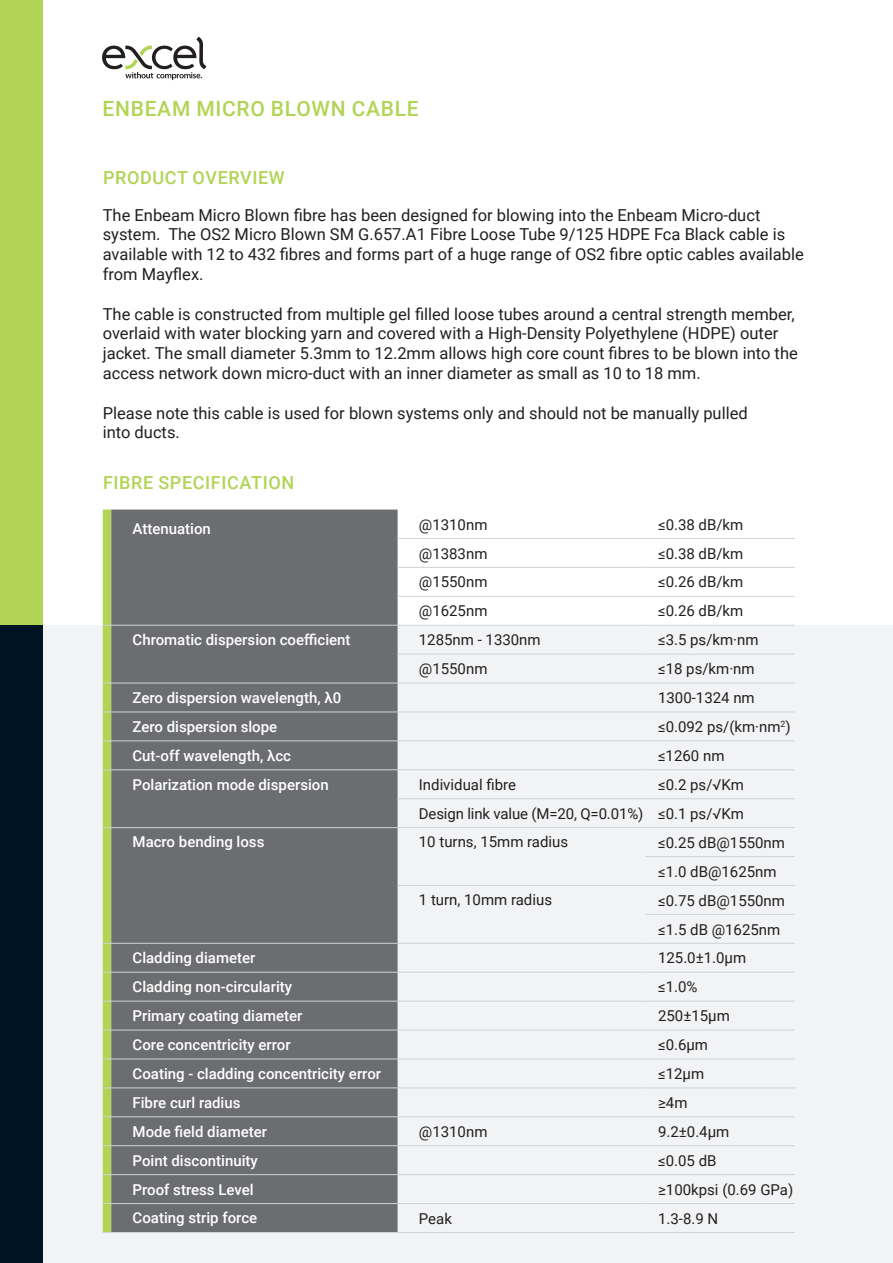
<style>
.page{position:relative;width:893px;height:1263px;background:#fff}
.page>*{position:absolute;margin:0;border:0;box-sizing:border-box;transform-origin:0 0}
.t1{font:500 21px "Roboto";letter-spacing:.035em;color:#b2d456}
.t2{font:500 18px "Roboto";letter-spacing:.035em;color:#b2d456}
.t3{font:16.5px/19.8px "Roboto";color:#231f20}
.t4{font:15px/29px "Roboto";color:#231f20}
.t5{font:500 15px "Roboto";color:#fff}
</style>
<div class="page">
<div style="left:1px;top:625px;width:892px;height:638px;background:#f2f3f4"></div>
<div style="left:0;top:0;width:43px;height:625px;background:#b2d456"></div>
<div style="left:0;top:625px;width:43px;height:638px;background:#001322"></div>
<svg style="left:102px;top:37px;width:104px;height:43px"></svg>
<div style="left:111px;top:509px;width:287px;height:723px;background:#6c6d70"></div>
<hr style="left:398px;top:538px;width:247px;height:1px;background:#d1d2d4">
<hr style="left:645px;top:538px;width:150px;height:1px;background:#d1d2d4">
<hr style="left:398px;top:567px;width:247px;height:1px;background:#d1d2d4">
<hr style="left:645px;top:567px;width:150px;height:1px;background:#d1d2d4">
<hr style="left:398px;top:596px;width:247px;height:1px;background:#d1d2d4">
<hr style="left:645px;top:596px;width:150px;height:1px;background:#d1d2d4">
<hr style="left:398px;top:683px;width:247px;height:1px;background:#d1d2d4">
<hr style="left:645px;top:683px;width:150px;height:1px;background:#d1d2d4">
<hr style="left:111px;top:712px;width:287px;height:1px;background:#d1d2d4">
<hr style="left:398px;top:712px;width:247px;height:1px;background:#d1d2d4">
<hr style="left:645px;top:712px;width:150px;height:1px;background:#d1d2d4">
<hr style="left:111px;top:740px;width:287px;height:1px;background:#d1d2d4">
<hr style="left:398px;top:740px;width:247px;height:1px;background:#d1d2d4">
<hr style="left:645px;top:740px;width:150px;height:1px;background:#d1d2d4">
<hr style="left:398px;top:943px;width:247px;height:1px;background:#d1d2d4">
<hr style="left:645px;top:943px;width:150px;height:1px;background:#d1d2d4">
<hr style="left:111px;top:972px;width:287px;height:1px;background:#d1d2d4">
<hr style="left:398px;top:972px;width:247px;height:1px;background:#d1d2d4">
<hr style="left:645px;top:972px;width:150px;height:1px;background:#d1d2d4">
<hr style="left:111px;top:1001px;width:287px;height:1px;background:#d1d2d4">
<hr style="left:398px;top:1001px;width:247px;height:1px;background:#d1d2d4">
<hr style="left:645px;top:1001px;width:150px;height:1px;background:#d1d2d4">
<hr style="left:111px;top:1030px;width:287px;height:1px;background:#d1d2d4">
<hr style="left:398px;top:1030px;width:247px;height:1px;background:#d1d2d4">
<hr style="left:645px;top:1030px;width:150px;height:1px;background:#d1d2d4">
<hr style="left:111px;top:1058px;width:287px;height:1px;background:#d1d2d4">
<hr style="left:398px;top:1058px;width:247px;height:1px;background:#d1d2d4">
<hr style="left:645px;top:1058px;width:150px;height:1px;background:#d1d2d4">
<hr style="left:111px;top:1087px;width:287px;height:1px;background:#d1d2d4">
<hr style="left:398px;top:1087px;width:247px;height:1px;background:#d1d2d4">
<hr style="left:645px;top:1087px;width:150px;height:1px;background:#d1d2d4">
<hr style="left:111px;top:1116px;width:287px;height:1px;background:#d1d2d4">
<hr style="left:398px;top:1116px;width:247px;height:1px;background:#d1d2d4">
<hr style="left:645px;top:1116px;width:150px;height:1px;background:#d1d2d4">
<hr style="left:111px;top:1145px;width:287px;height:1px;background:#d1d2d4">
<hr style="left:398px;top:1145px;width:247px;height:1px;background:#d1d2d4">
<hr style="left:645px;top:1145px;width:150px;height:1px;background:#d1d2d4">
<hr style="left:111px;top:1174px;width:287px;height:1px;background:#d1d2d4">
<hr style="left:398px;top:1174px;width:247px;height:1px;background:#d1d2d4">
<hr style="left:645px;top:1174px;width:150px;height:1px;background:#d1d2d4">
<hr style="left:111px;top:1203px;width:287px;height:1px;background:#d1d2d4">
<hr style="left:398px;top:1203px;width:247px;height:1px;background:#d1d2d4">
<hr style="left:645px;top:1203px;width:150px;height:1px;background:#d1d2d4">
<hr style="left:111px;top:1232px;width:287px;height:1px;background:#d1d2d4">
<hr style="left:398px;top:1232px;width:247px;height:1px;background:#d1d2d4">
<hr style="left:645px;top:1232px;width:150px;height:1px;background:#d1d2d4">
<hr style="left:111px;top:683px;width:287px;height:1px;background:#d1d2d4">
<hr style="left:111px;top:943px;width:287px;height:1px;background:#d1d2d4">
<hr style="left:398px;top:654px;width:247px;height:1px;background:#d1d2d4">
<hr style="left:645px;top:654px;width:150px;height:1px;background:#d1d2d4">
<hr style="left:398px;top:798px;width:247px;height:1px;background:#d1d2d4">
<hr style="left:645px;top:798px;width:150px;height:1px;background:#d1d2d4">
<hr style="left:645px;top:856px;width:150px;height:1px;background:#d1d2d4">
<hr style="left:645px;top:914px;width:150px;height:1px;background:#d1d2d4">
<hr style="left:111px;top:625px;width:287px;height:1px;background:#d1d2d4">
<hr style="left:111px;top:769px;width:287px;height:1px;background:#d1d2d4">
<div style="left:103px;top:509px;width:8px;height:724px;background:#b2d456"></div>
<hr style="left:111px;top:827px;width:287px;height:1px;background:#d1d2d4">
<hr style="left:398px;top:625px;width:247px;height:1px;background:#d1d2d4">
<hr style="left:645px;top:625px;width:150px;height:1px;background:#d1d2d4">
<hr style="left:398px;top:769px;width:247px;height:1px;background:#d1d2d4">
<hr style="left:645px;top:769px;width:150px;height:1px;background:#d1d2d4">
<hr style="left:398px;top:827px;width:247px;height:1px;background:#d1d2d4">
<hr style="left:645px;top:827px;width:150px;height:1px;background:#d1d2d4">
<hr style="left:398px;top:885px;width:247px;height:1px;background:#d1d2d4">
<hr style="left:645px;top:885px;width:150px;height:1px;background:#d1d2d4">
<p class="t1" style="left:102px;top:94px;width:318px">ENBEAM MICRO BLOWN CABLE</p>
<p class="t2" style="left:103px;top:165px;width:183px">PRODUCT OVERVIEW</p>
<p class="t3" style="left:103px;top:204px;width:703px">The Enbeam Micro Blown fibre has been designed for blowing into the Enbeam Micro-duct system. The OS2 Micro Blown SM G.657.A1 Fibre Loose Tube 9/125 HDPE Fca Black cable is available with 12 to 432 fibres and forms part of a huge range of OS2 fibre optic cables available from Mayflex.</p>
<p class="t3" style="left:103px;top:303px;width:697px">The cable is constructed from multiple gel filled loose tubes around a central strength member, overlaid with water blocking yarn and covered with a High-Density Polyethylene (HDPE) outer jacket. The small diameter 5.3mm to 12.2mm allows high core count fibres to be blown into the access network down micro-duct with an inner diameter as small as 10 to 18 mm.</p>
<p class="t3" style="left:103px;top:402px;width:646px">Please note this cable is used for blown systems only and should not be manually pulled into ducts.</p>
<p class="t2" style="left:103px;top:470px;width:193px">FIBRE SPECIFICATION</p>
<p class="t5" style="left:133px;top:518px;width:80px">Attenuation</p>
<p class="t4" style="left:419px;top:509px;width:70px">@1310nm</p>
<p class="t4" style="left:658px;top:509px;width:87px">≤0.38 dB/km</p>
<p class="t4" style="left:419px;top:538px;width:70px">@1383nm</p>
<p class="t4" style="left:658px;top:538px;width:87px">≤0.38 dB/km</p>
<p class="t4" style="left:419px;top:567px;width:70px">@1550nm</p>
<p class="t4" style="left:658px;top:567px;width:87px">≤0.26 dB/km</p>
<p class="t4" style="left:419px;top:596px;width:70px">@1625nm</p>
<p class="t4" style="left:658px;top:596px;width:87px">≤0.26 dB/km</p>
<p class="t5" style="left:133px;top:629px;width:220px">Chromatic dispersion coefficient</p>
<p class="t4" style="left:419px;top:625px;width:123px">1285nm - 1330nm</p>
<p class="t4" style="left:658px;top:625px;width:102px">≤3.5 ps/km·nm</p>
<p class="t4" style="left:419px;top:654px;width:70px">@1550nm</p>
<p class="t4" style="left:658px;top:654px;width:98px">≤18 ps/km·nm</p>
<p class="t5" style="left:133px;top:687px;width:210px">Zero dispersion wavelength, λ0</p>
<p class="t4" style="left:658px;top:683px;width:98px">1300-1324 nm</p>
<p class="t5" style="left:133px;top:716px;width:146px">Zero dispersion slope</p>
<p class="t4" style="left:658px;top:712px;width:134px">≤0.092 ps/(km·nm<sup>2</sup>)</p>
<p class="t5" style="left:133px;top:745px;width:160px">Cut-off wavelength, λcc</p>
<p class="t4" style="left:658px;top:741px;width:68px">≤1260 nm</p>
<p class="t5" style="left:133px;top:774px;width:198px">Polarization mode dispersion</p>
<p class="t4" style="left:419px;top:769px;width:99px">Individual fibre</p>
<p class="t4" style="left:419px;top:769px;width:326px;text-align:right">≤0.2 ps/√Km<br>Design link value (M=20, Q=0.01%) ≤0.1 ps/√Km</p>
<p class="t5" style="left:133px;top:831px;width:133px">Macro bending loss</p>
<p class="t4" style="left:419px;top:827px;width:151px">10 turns, 15mm radius</p>
<p class="t4" style="left:658px;top:827px;width:128px">≤0.25 dB@1550nm ≤1.0 dB@1625nm</p>
<p class="t4" style="left:419px;top:885px;width:135px">1 turn, 10mm radius</p>
<p class="t4" style="left:658px;top:885px;width:128px">≤0.75 dB@1550nm ≤1.5 dB @1625nm</p>
<p class="t5" style="left:133px;top:947px;width:124px">Cladding diameter</p>
<p class="t4" style="left:658px;top:943px;width:90px">125.0±1.0μm</p>
<p class="t5" style="left:133px;top:976px;width:161px">Cladding non-circularity</p>
<p class="t4" style="left:658px;top:972px;width:41px">≤1.0%</p>
<p class="t5" style="left:133px;top:1005px;width:172px">Primary coating diameter</p>
<p class="t4" style="left:658px;top:1001px;width:73px">250±15μm</p>
<p class="t5" style="left:133px;top:1034px;width:160px">Core concentricity error</p>
<p class="t4" style="left:658px;top:1030px;width:52px">≤0.6μm</p>
<p class="t5" style="left:133px;top:1063px;width:250px">Coating - cladding concentricity error</p>
<p class="t4" style="left:658px;top:1059px;width:48px">≤12μm</p>
<p class="t5" style="left:133px;top:1092px;width:109px">Fibre curl radius</p>
<p class="t4" style="left:658px;top:1088px;width:31px">≥4m</p>
<p class="t5" style="left:133px;top:1121px;width:136px">Mode field diameter</p>
<p class="t4" style="left:419px;top:1116px;width:70px">@1310nm</p>
<p class="t4" style="left:658px;top:1116px;width:73px">9.2±0.4μm</p>
<p class="t5" style="left:133px;top:1150px;width:127px">Point discontinuity</p>
<p class="t4" style="left:658px;top:1145px;width:60px">≤0.05 dB</p>
<p class="t5" style="left:133px;top:1179px;width:123px">Proof stress Level</p>
<p class="t4" style="left:658px;top:1174px;width:137px">≥100kpsi (0.69 GPa)</p>
<p class="t5" style="left:133px;top:1207px;width:126px">Coating strip force</p>
<p class="t4" style="left:419px;top:1203px;width:35px">Peak</p>
<p class="t4" style="left:658px;top:1203px;width:62px">1.3-8.9 N</p>
</div>
